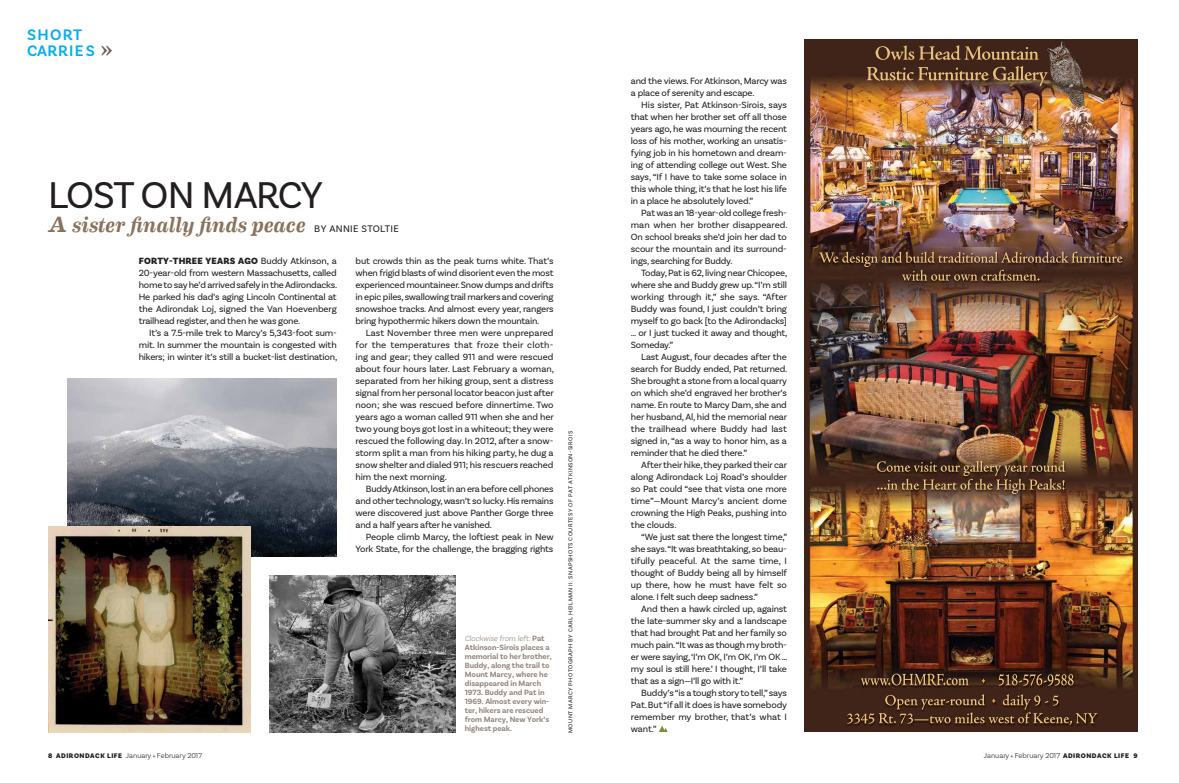
<style>
.page{position:relative;width:1179px;height:783px;background:#fff}
.page>*{position:absolute;margin:0;border:0;box-sizing:border-box;transform-origin:0 0}
.t1{font:39.1px "Basic Sans";letter-spacing:-.035em;color:#231f20}
.t2{font:italic 500 22px "Eames Century Modern";letter-spacing:.005em;color:#89725c}
.t3{font:600 16px/16px "Basic Sans";letter-spacing:.065em;color:#00aeef}
.t4{font:9.5px/12px "Basic Sans";letter-spacing:-.02em;color:#231f20;text-align:justify}
.t5{font:700 8px/9px "Basic Sans";letter-spacing:-.005em;color:#94877e}
.t6{font:300 7.5px "Basic Sans";color:#231f20}
.t7{font:6px "Basic Sans";letter-spacing:.06em;color:#231f20}
.s1{font-family:"Adobe Caslon";font-weight:400;font-size:30px;color:#6d5a54}
.s2{font-family:"Basic Sans";font-weight:400;font-style:normal;font-size:10px;color:#231f20}
.s3{font-weight:900}
.s4{font-weight:900;font-size:7px}
.s5{font-weight:300;font-style:italic}
</style>
<div class="page">
<img style="left:269px;top:575px;width:187px;height:157px">
<img style="left:67px;top:378px;width:270px;height:179px">
<img style="left:49px;top:526px;width:202px;height:206px">
<svg style="left:659px;top:726px;width:9px;height:6px"></svg>
<img style="left:805px;top:39px;width:333px;height:693px">
<img style="left:891px;top:674px;width:45px;height:12px">
<img style="left:885px;top:694px;width:139px;height:12px">
<img style="left:879px;top:712px;width:161px;height:12px">
<img style="left:1076px;top:713px;width:21px;height:11px">
<img style="left:877px;top:461px;width:188px;height:11px">
<svg style="left:877px;top:487px;width:9px;height:3px"></svg>
<img style="left:979px;top:479px;width:77px;height:11px">
<img style="left:928px;top:252px;width:91px;height:11px">
<img style="left:1042px;top:252px;width:33px;height:11px">
<img style="left:913px;top:270px;width:94px;height:11px">
<img style="left:876px;top:45px;width:85px;height:15px">
<img style="left:867px;top:66px;width:157px;height:15px">
<h3 class="t3" style="left:27px;top:27px;width:87px">SHORT<br>CARRIES <span class="s1">»</span></h3>
<h1 class="t1" style="left:48px;top:171px;width:276px">LOST ON MARCY</h1>
<h2 class="t2" style="left:48px;top:208px;width:352px">A sister finally finds peace <span class="s2">BY ANNIE STOLTIE</span></h2>
<p class="t4" style="left:139px;top:255px;width:200px"><span class="s3">FORTY-THREE YEARS AGO</span> Buddy Atkinson, a 20-year-old from western Massachusetts, called home to say he’d arrived safely in the Adirondacks.<br>He parked his dad’s aging Lincoln Continental at the Adirondak Loj, signed the Van Hoevenberg trailhead register, and then he was gone.</p>
<p class="t4" style="left:139px;top:327px;width:200px;text-indent:10px">It’s a 7.5-mile trek to Marcy’s 5,343-foot sum&shy;mit. In summer the mountain is congested with hikers; in winter it’s still a bucket-list destination,</p>
<p class="t4" style="left:356px;top:255px;width:200px">but crowds thin as the peak turns white. That’s when frigid blasts of wind disorient even the most experienced mountaineer. Snow dumps and drifts in epic piles, swallowing trail markers and covering snowshoe tracks. And almost every year, rangers bring hypothermic hikers down the mountain.</p>
<p class="t4" style="left:356px;top:327px;width:200px;text-indent:10px">Last November three men were unprepared for the temperatures that froze their cloth&shy;ing and gear; they called 911 and were rescued about four hours later. Last February a woman, separated from her hiking group, sent a distress signal from her personal locator beacon just after noon; she was rescued before dinnertime. Two years ago a woman called 911 when she and her two young boys got lost in a whiteout; they were rescued the following day. In 2012, after a snow&shy;storm split a man from his hiking party, he dug a snow shelter and dialed 911; his rescuers reached him the next morning.</p>
<p class="t4" style="left:356px;top:483px;width:200px;text-indent:10px">Buddy Atkinson, lost in an era before cell phones and other technology, wasn’t so lucky. His remains were discovered just above Panther Gorge three and a half years after he vanished.</p>
<p class="t4" style="left:356px;top:531px;width:200px;text-align:right">People climb Marcy, the loftiest peak in New<br>York State, for the challenge, the bragging rights</p>
<p class="t6" style="left:48px;top:751px;width:156px"><span class="s4">8 ADIRONDACK LIFE</span> January + February 2017</p>
<p class="t5" style="left:465px;top:634px;width:88px"><span class="s5">Clockwise from left:</span> Pat<br>Atkinson-Sirois places a memorial to her brother,<br>Buddy, along the trail to<br>Mount Marcy, where he disappeared in March<br>1973. Buddy and Pat in<br>1969. Almost every win&shy;ter, hikers are rescued from Marcy, New York’s highest peak.</p>
<p class="t7" style="left:567px;top:733px;width:303px;rotate:-90deg">MOUNT MARCY PHOTOGRAPH BY CARL HEILMAN II. SNAPSHOTS COURTESY OF PAT ATKINSON-SIROIS</p>
<p class="t4" style="left:631px;top:75px;width:158px">and the views. For Atkinson, Marcy was a place of serenity and escape.</p>
<p class="t4" style="left:631px;top:99px;width:158px;text-indent:10px">His sister, Pat Atkinson-Sirois, says that when her brother set off all those years ago, he was mourning the recent loss of his mother, working an unsatis&shy;fying job in his hometown and dream&shy;ing of attending college out West. She says, “If I have to take some solace in this whole thing, it’s that he lost his life in a place he absolutely loved.”</p>
<p class="t4" style="left:631px;top:207px;width:158px;text-indent:10px">Pat was an 18-year-old college fresh&shy;man when her brother disappeared.<br>On school breaks she’d join her dad to scour the mountain and its surround&shy;ings, searching for Buddy.</p>
<p class="t4" style="left:631px;top:267px;width:158px;text-indent:10px">Today, Pat is 62, living near Chicopee, where she and Buddy grew up. “I’m still working through it,” she says. “After Buddy was found, I just couldn’t bring myself to go back [to the Adirondacks] … or I just tucked it away and thought, Someday.”</p>
<p class="t4" style="left:631px;top:351px;width:158px;text-indent:10px">Last August, four decades after the search for Buddy ended, Pat returned.<br>She brought a stone from a local quarry on which she’d engraved her brother’s name. En route to Marcy Dam, she and her husband, Al, hid the memorial near the trailhead where Buddy had last signed in, “as a way to honor him, as a reminder that he died there.”</p>
<p class="t4" style="left:631px;top:459px;width:158px;text-indent:10px">After their hike, they parked their car along Adirondack Loj Road’s shoulder so Pat could “see that vista one more time”—Mount Marcy’s ancient dome crowning the High Peaks, pushing into the clouds.</p>
<p class="t4" style="left:631px;top:531px;width:158px;text-indent:10px">“We just sat there the longest time,” she says. “It was breathtaking, so beau&shy;tifully peaceful. At the same time, I thought of Buddy being all by himself up there, how he must have felt so alone. I felt such deep sadness.”</p>
<p class="t4" style="left:631px;top:603px;width:158px;text-indent:10px">And then a hawk circled up, against the late-summer sky and a landscape that had brought Pat and her family so much pain. “It was as though my broth&shy;er were saying, ‘I’m OK, I’m OK, I’m OK … my soul is still here.’ I thought, I’ll take that as a sign—I’ll go with it.”</p>
<p class="t4" style="left:631px;top:687px;width:158px;text-indent:10px">Buddy’s “is a tough story to tell,” says Pat. But “if all it does is have somebody remember my brother, that’s what I</p>
<p class="t4" style="left:631px;top:723px;width:27px">want.”</p>
<p class="t6" style="left:984px;top:751px;width:155px">January + February 2017 <span class="s4">ADIRONDACK LIFE 9</span></p>
</div>
